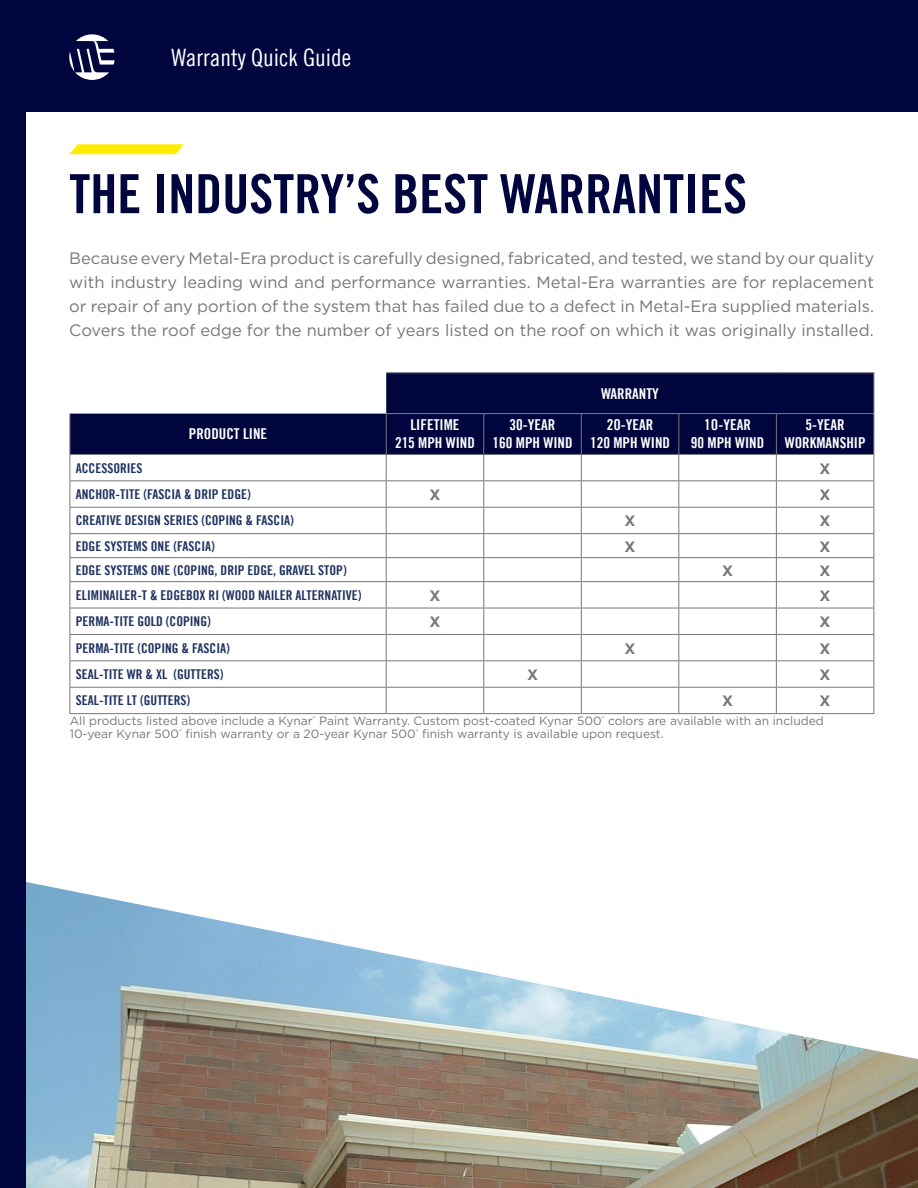
<style>
.page{position:relative;width:918px;height:1188px;background:#fff}
.page>*{position:absolute;margin:0;border:0;box-sizing:border-box;transform-origin:0 0}
.t1{font:54px "Trade Gothic LT Bold Cond Twenty";color:#00053e}
.t2{font:24px "Trade Gothic LT Cond Eighteen";color:#fff}
.t3{font:16.5px/24px "Gotham";color:#74777b;text-align:justify}
.t4{font:15px/18px "Trade Gothic LT Bold Cond Twenty";color:#fff;text-align:center}
.t5{font:700 15px "Gotham";color:#74777b}
.t6{font:13.5px "Trade Gothic LT Bold Cond Twenty";color:#1e3160}
.t7{font:12px/13.5px "Gotham";color:#74777b}
</style>
<div class="page">
<img style="left:26px;top:882px;width:892px;height:306px">
<div style="left:0;top:0;width:918px;height:111px;background:#00053e"></div>
<svg style="left:69px;top:34px;width:46px;height:46px"></svg>
<div style="left:0;top:99px;width:26px;height:1089px;background:#00053e"></div>
<svg style="left:69px;top:144px;width:115px;height:10px"></svg>
<svg style="left:70px;top:373px;width:804px;height:81px;fill:#00053e"></svg>
<div style="left:386px;top:414px;width:98px;height:40px;background:#00053e"></div>
<div style="left:484px;top:414px;width:97px;height:40px;background:#00053e"></div>
<div style="left:581px;top:414px;width:98px;height:40px;background:#00053e"></div>
<hr style="left:386px;top:372px;width:98px;height:1px;background:#74777b">
<hr style="left:484px;top:372px;width:97px;height:1px;background:#74777b">
<hr style="left:581px;top:372px;width:98px;height:1px;background:#74777b">
<hr style="left:679px;top:372px;width:97px;height:1px;background:#74777b">
<hr style="left:776px;top:372px;width:98px;height:1px;background:#74777b">
<hr style="left:874px;top:373px;width:1px;height:40px;background:#74777b">
<hr style="left:70px;top:414px;width:1px;height:40px;background:#74777b">
<hr style="left:386px;top:413px;width:98px;height:1px;background:#74777b">
<hr style="left:386px;top:414px;width:1px;height:40px;background:#74777b">
<hr style="left:484px;top:413px;width:97px;height:1px;background:#74777b">
<hr style="left:483px;top:414px;width:1px;height:40px;background:#74777b">
<hr style="left:581px;top:413px;width:98px;height:1px;background:#74777b">
<hr style="left:581px;top:414px;width:1px;height:40px;background:#74777b">
<hr style="left:679px;top:413px;width:97px;height:1px;background:#74777b">
<hr style="left:776px;top:413px;width:98px;height:1px;background:#74777b">
<hr style="left:70px;top:454px;width:316px;height:1px;background:#74777b">
<hr style="left:386px;top:454px;width:98px;height:1px;background:#74777b">
<hr style="left:484px;top:454px;width:97px;height:1px;background:#74777b">
<hr style="left:581px;top:454px;width:98px;height:1px;background:#74777b">
<hr style="left:70px;top:480px;width:316px;height:1px;background:#74777b">
<hr style="left:386px;top:480px;width:98px;height:1px;background:#74777b">
<hr style="left:484px;top:480px;width:97px;height:1px;background:#74777b">
<hr style="left:581px;top:480px;width:98px;height:1px;background:#74777b">
<hr style="left:70px;top:507px;width:316px;height:1px;background:#74777b">
<hr style="left:386px;top:507px;width:98px;height:1px;background:#74777b">
<hr style="left:484px;top:507px;width:97px;height:1px;background:#74777b">
<hr style="left:581px;top:507px;width:98px;height:1px;background:#74777b">
<hr style="left:70px;top:533px;width:316px;height:1px;background:#74777b">
<hr style="left:386px;top:533px;width:98px;height:1px;background:#74777b">
<hr style="left:484px;top:533px;width:97px;height:1px;background:#74777b">
<hr style="left:581px;top:533px;width:98px;height:1px;background:#74777b">
<hr style="left:70px;top:557px;width:316px;height:1px;background:#74777b">
<hr style="left:386px;top:557px;width:98px;height:1px;background:#74777b">
<hr style="left:484px;top:557px;width:97px;height:1px;background:#74777b">
<hr style="left:581px;top:557px;width:98px;height:1px;background:#74777b">
<hr style="left:70px;top:581px;width:316px;height:1px;background:#74777b">
<hr style="left:386px;top:581px;width:98px;height:1px;background:#74777b">
<hr style="left:484px;top:581px;width:97px;height:1px;background:#74777b">
<hr style="left:581px;top:581px;width:98px;height:1px;background:#74777b">
<hr style="left:70px;top:608px;width:316px;height:1px;background:#74777b">
<hr style="left:386px;top:608px;width:98px;height:1px;background:#74777b">
<hr style="left:484px;top:608px;width:97px;height:1px;background:#74777b">
<hr style="left:581px;top:608px;width:98px;height:1px;background:#74777b">
<hr style="left:70px;top:634px;width:316px;height:1px;background:#74777b">
<hr style="left:386px;top:634px;width:98px;height:1px;background:#74777b">
<hr style="left:484px;top:634px;width:97px;height:1px;background:#74777b">
<hr style="left:581px;top:634px;width:98px;height:1px;background:#74777b">
<hr style="left:70px;top:660px;width:316px;height:1px;background:#74777b">
<hr style="left:386px;top:660px;width:98px;height:1px;background:#74777b">
<hr style="left:484px;top:660px;width:97px;height:1px;background:#74777b">
<hr style="left:581px;top:660px;width:98px;height:1px;background:#74777b">
<hr style="left:70px;top:687px;width:316px;height:1px;background:#74777b">
<svg style="left:70px;top:455px;width:1px;height:258px"></svg>
<hr style="left:386px;top:687px;width:98px;height:1px;background:#74777b">
<svg style="left:386px;top:455px;width:1px;height:258px"></svg>
<hr style="left:484px;top:687px;width:97px;height:1px;background:#74777b">
<svg style="left:483px;top:455px;width:1px;height:258px"></svg>
<hr style="left:581px;top:687px;width:98px;height:1px;background:#74777b">
<svg style="left:581px;top:455px;width:1px;height:258px"></svg>
<svg style="left:678px;top:414px;width:197px;height:299px"></svg>
<hr style="left:70px;top:713px;width:316px;height:1px;background:#74777b">
<hr style="left:386px;top:713px;width:98px;height:1px;background:#74777b">
<hr style="left:484px;top:713px;width:97px;height:1px;background:#74777b">
<hr style="left:581px;top:713px;width:98px;height:1px;background:#74777b">
<hr style="left:679px;top:713px;width:97px;height:1px;background:#74777b">
<hr style="left:776px;top:713px;width:98px;height:1px;background:#74777b">
<h2 class="t2" style="left:172px;top:43px;width:181px">Warranty Quick Guide</h2>
<h1 class="t1" style="left:69px;top:161px;width:679px">THE INDUSTRY’S BEST WARRANTIES</h1>
<p class="t3" style="left:69px;top:246px;width:806px">Because every Metal-Era product is carefully designed, fabricated, and tested, we stand by our quality with industry leading wind and performance warranties. Metal-Era warranties are for replacement or repair of any portion of the system that has failed due to a defect in Metal-Era supplied materials.<br>Covers the roof edge for the number of years listed on the roof on which it was originally installed.</p>
<p class="t4" style="left:601px;top:384px;width:59px">WARRANTY</p>
<p class="t4" style="left:189px;top:425px;width:80px">PRODUCT LINE</p>
<p class="t4" style="left:395px;top:416px;width:81px">LIFETIME<br>215 MPH WIND</p>
<p class="t4" style="left:493px;top:416px;width:81px">30-YEAR<br>160 MPH WIND</p>
<p class="t4" style="left:590px;top:416px;width:81px">2O-YEAR<br>120 MPH WIND</p>
<p class="t4" style="left:691px;top:416px;width:75px">1O-YEAR<br>90 MPH WIND</p>
<p class="t4" style="left:785px;top:416px;width:82px">5-YEAR<br>WORKMANSHIP</p>
<p class="t6" style="left:76px;top:459px;width:68px">ACCESSORIES</p>
<p class="t5" style="left:820px;top:458px;width:12px">X</p>
<p class="t6" style="left:76px;top:486px;width:176px">ANCHOR-TITE (FASCIA &amp; DRIP EDGE)</p>
<p class="t5" style="left:429px;top:485px;width:12px">X</p>
<p class="t5" style="left:820px;top:485px;width:12px">X</p>
<p class="t6" style="left:76px;top:512px;width:219px">CREATIVE DESIGN SERIES (COPING &amp; FASCIA)</p>
<p class="t5" style="left:625px;top:511px;width:12px">X</p>
<p class="t5" style="left:820px;top:511px;width:12px">X</p>
<p class="t6" style="left:76px;top:537px;width:140px">EDGE SYSTEMS ONE (FASCIA)</p>
<p class="t5" style="left:625px;top:536px;width:12px">X</p>
<p class="t5" style="left:820px;top:536px;width:12px">X</p>
<p class="t6" style="left:76px;top:561px;width:272px">EDGE SYSTEMS ONE (COPING, DRIP EDGE, GRAVEL STOP)</p>
<p class="t5" style="left:722px;top:560px;width:12px">X</p>
<p class="t5" style="left:820px;top:560px;width:12px">X</p>
<p class="t6" style="left:76px;top:587px;width:287px">ELIMINAILER-T &amp; EDGEBOX RI (WOOD NAILER ALTERNATIVE)</p>
<p class="t5" style="left:429px;top:586px;width:12px">X</p>
<p class="t5" style="left:820px;top:586px;width:12px">X</p>
<p class="t6" style="left:76px;top:613px;width:136px">PERMA-TITE GOLD (COPING)</p>
<p class="t5" style="left:429px;top:612px;width:12px">X</p>
<p class="t5" style="left:820px;top:612px;width:12px">X</p>
<p class="t6" style="left:76px;top:639px;width:155px">PERMA-TITE (COPING &amp; FASCIA)</p>
<p class="t5" style="left:625px;top:638px;width:12px">X</p>
<p class="t5" style="left:820px;top:638px;width:12px">X</p>
<p class="t6" style="left:76px;top:666px;width:149px">SEAL-TITE WR &amp; XL (GUTTERS)</p>
<p class="t5" style="left:527px;top:665px;width:12px">X</p>
<p class="t5" style="left:820px;top:665px;width:12px">X</p>
<p class="t6" style="left:76px;top:692px;width:116px">SEAL-TITE LT (GUTTERS)</p>
<p class="t5" style="left:722px;top:691px;width:12px">X</p>
<p class="t5" style="left:820px;top:691px;width:12px">X</p>
<p class="t7" style="left:70px;top:713px;width:756px">All products listed above include a Kynar<sup>®</sup> Paint Warranty. Custom post-coated Kynar 500<sup>®</sup> colors are available with an included<br>10-year Kynar 500<sup>®</sup> finish warranty or a 20-year Kynar 500<sup>®</sup> finish warranty is available upon request.</p>
</div>
